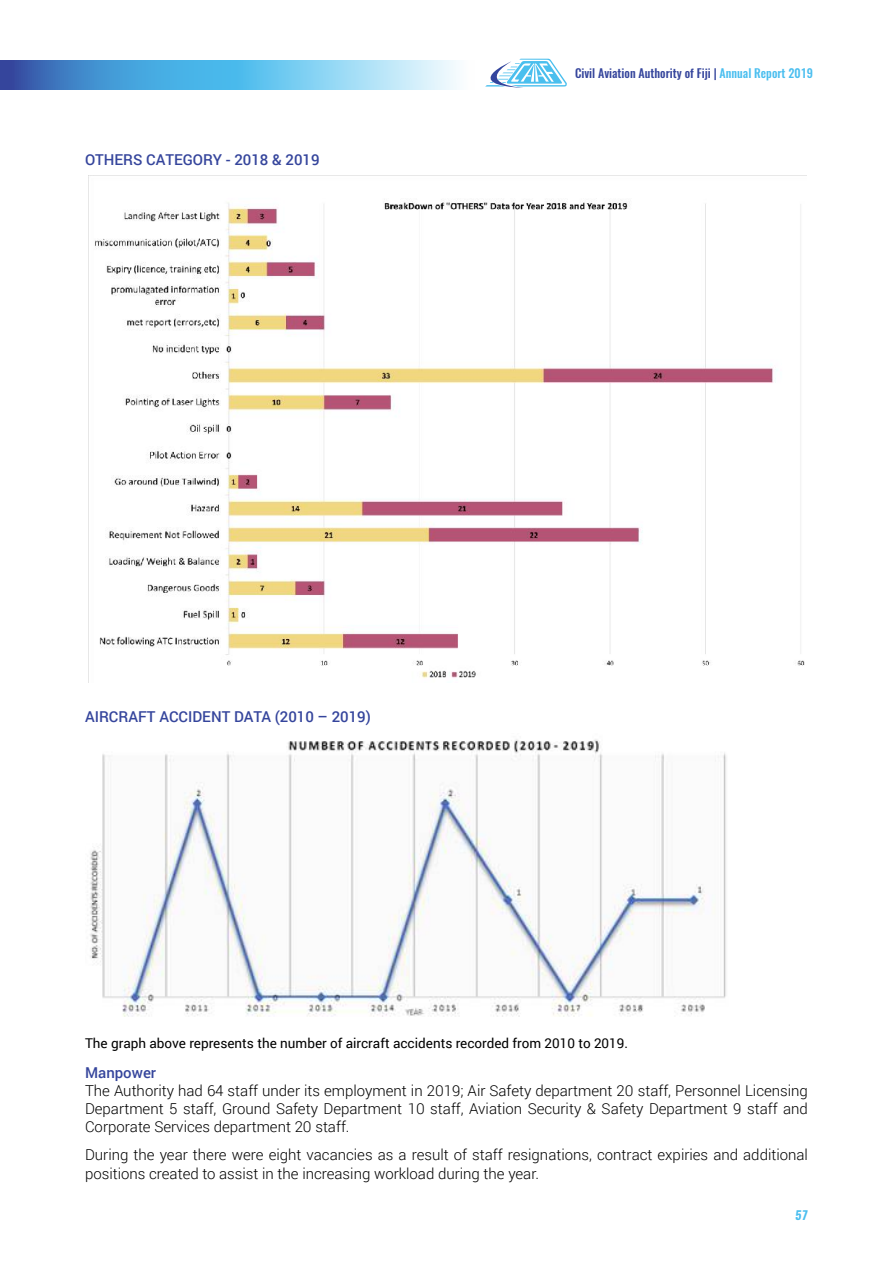
<style>
.page{position:relative;width:893px;height:1263px;background:#fff}
.page>*{position:absolute;margin:0;border:0;box-sizing:border-box;transform-origin:0 0}
.t1{font:300 15px/18px "Roboto";color:#000;text-align:justify}
.t2{font:500 15px "Roboto";color:#35459c}
.t3{font:13.5px "Roboto";color:#000}
.t4{font:500 12px "Oswald";color:#35459c}
.t5{font:italic 700 12px "Oswald";color:#4abeef}
.s1{color:#4abeef}
</style>
<div class="page">
<svg style="left:0;top:60px;width:457px;height:29px"></svg>
<img style="left:88px;top:175px;width:719px;height:507px">
<img style="left:90px;top:739px;width:636px;height:277px">
<svg style="left:456px;top:58px;width:111px;height:30px"></svg>
<p class="t2" style="left:85px;top:149px;width:236px">OTHERS CATEGORY - 2018 &amp; 2019</p>
<p class="t4" style="left:575px;top:65px;width:239px">Civil Aviation Authority of Fiji | <span class="s1">Annual Report 2019</span></p>
<p class="t2" style="left:85px;top:706px;width:287px">AIRCRAFT ACCIDENT DATA (2010 – 2019)</p>
<p class="t3" style="left:85px;top:1034px;width:544px">The graph above represents the number of aircraft accidents recorded from 2010 to 2019.</p>
<p class="t2" style="left:85px;top:1062px;width:73px">Manpower</p>
<p class="t1" style="left:85px;top:1081px;width:724px">The Authority had 64 staff under its employment in 2019; Air Safety department 20 staff, Personnel Licensing Department 5 staff, Ground Safety Department 10 staff, Aviation Security &amp; Safety Department 9 staff and Corporate Services department 20 staff.</p>
<p class="t1" style="left:85px;top:1145px;width:724px;line-height:18.8px">During the year there were eight vacancies as a result of staff resignations, contract expiries and additional positions created to assist in the increasing workload during the year.</p>
<p class="t5" style="left:795px;top:1206px;width:14px">57</p>
</div>
